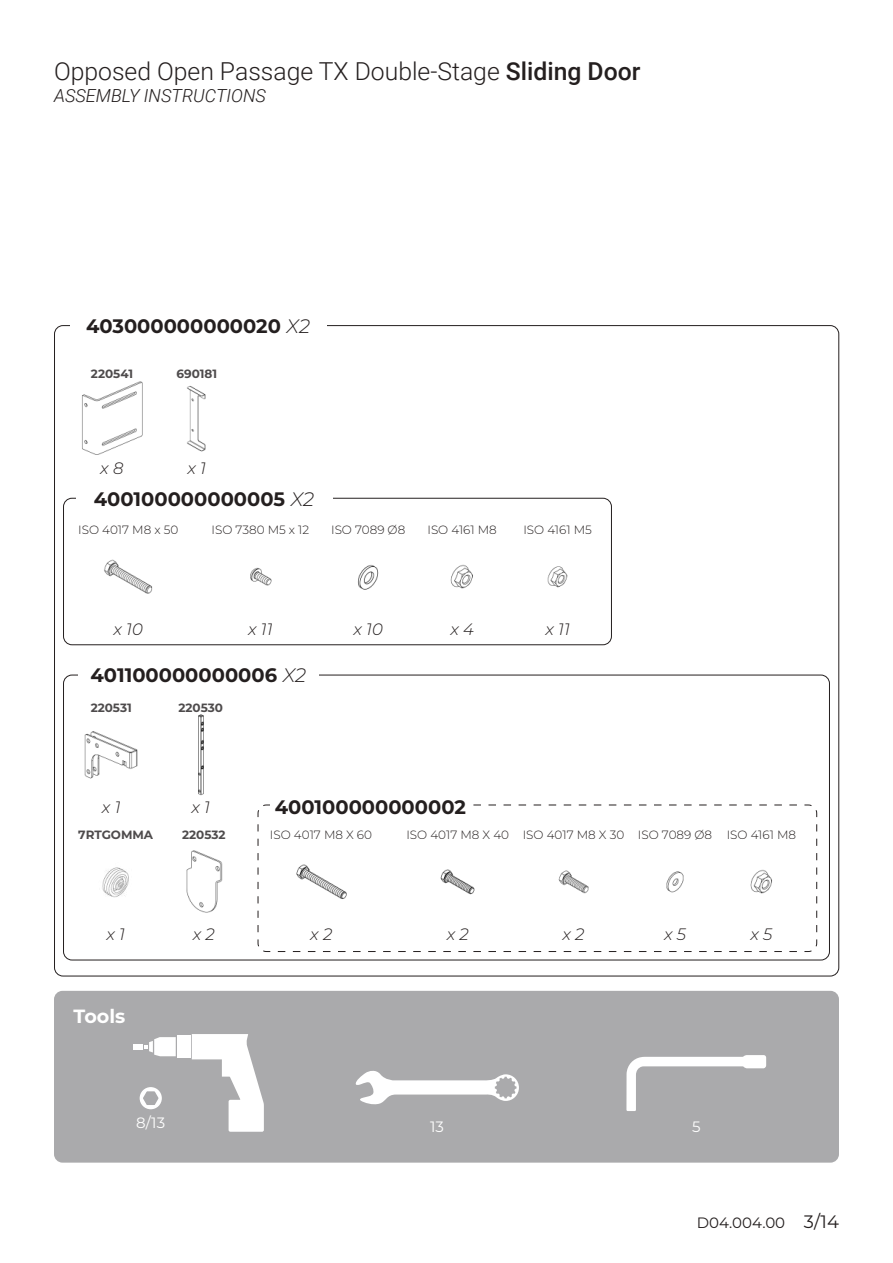
<style>
.page{position:relative;width:893px;height:1263px;background:#fff}
.page>*{position:absolute;margin:0;border:0;box-sizing:border-box;transform-origin:0 0}
.t1{font:300 24.75px "Roboto";color:#241f1f}
.t2{font:700 19.5px "Montserrat";color:#241f1f}
.t3{font:700 19.2px "Montserrat";color:#fff}
.t4{font:italic 300 18px "Roboto";color:#241f1f}
.t5{font:italic 300 16.5px "Montserrat";color:#241f1f}
.t6{font:15px "Montserrat";color:#241f1f}
.t7{font:15px "Montserrat";color:#fff}
.t8{font:300 12px "Montserrat";color:#241f1f}
.t9{font:700 12px "Montserrat";color:#4e4b4c}
.s1{font-weight:500}
.s2{font-weight:300;font-style:italic}
.s3{font-size:18px}
</style>
<div class="page">
<div style="left:54px;top:991px;width:785px;height:171px;background:#aaaaac;border-radius:9px"></div>
<div style="left:134px;top:1044px;width:9px;height:5px;background:#fff"></div>
<svg style="left:144px;top:1037px;width:32px;height:19px"></svg>
<div style="left:177px;top:1035px;width:13px;height:23px;background:#fff"></div>
<svg style="left:192px;top:1034px;width:72px;height:98px"></svg>
<div style="left:140px;top:1087px;width:22px;height:22px;border:2px solid #fff;border-radius:50%"></div>
<svg style="left:140px;top:1088px;width:21px;height:19px"></svg>
<svg style="left:355px;top:1070px;width:164px;height:35px"></svg>
<svg style="left:626px;top:1055px;width:140px;height:56px"></svg>
<svg style="left:258px;top:805px;width:559px;height:147px"></svg>
<div style="left:270px;top:795px;width:201px;height:24px;background:#fff"></div>
<img style="left:84px;top:731px;width:54px;height:48px">
<img style="left:198px;top:714px;width:6px;height:82px">
<img style="left:186px;top:850px;width:37px;height:63px">
<img style="left:102px;top:867px;width:27px;height:31px">
<img style="left:650px;top:839px;width:50px;height:85px">
<div style="left:63px;top:498px;width:549px;height:147px;border:1px solid #241f1f;border-radius:9px"></div>
<img style="left:737px;top:839px;width:49px;height:85px">
<img style="left:450px;top:564px;width:23px;height:25px">
<div style="left:76px;top:487px;width:256px;height:22px;background:#fff"></div>
<img style="left:430px;top:839px;width:55px;height:85px">
<img style="left:294px;top:839px;width:55px;height:85px">
<img style="left:546px;top:839px;width:55px;height:85px">
<img style="left:82px;top:381px;width:61px;height:74px">
<img style="left:187px;top:386px;width:19px;height:66px">
<img style="left:358px;top:565px;width:21px;height:25px">
<img style="left:104px;top:559px;width:49px;height:35px">
<img style="left:250px;top:567px;width:22px;height:19px">
<img style="left:547px;top:566px;width:21px;height:22px">
<h1 class="t1" style="left:54px;top:54px;width:588px">Opposed Open Passage TX Double-Stage <span class="s1">Sliding Door</span></h1>
<h3 class="t4" style="left:54px;top:83px;width:214px">ASSEMBLY INSTRUCTIONS</h3>
<h2 class="t2" style="left:86px;top:312px;width:226px">403000000000020 <span class="s2">X2</span></h2>
<p class="t9" style="left:91px;top:365px;width:44px">220541</p>
<p class="t9" style="left:176px;top:365px;width:42px">690181</p>
<h3 class="t5" style="left:100px;top:457px;width:25px">x 8</h3>
<h3 class="t5" style="left:187px;top:457px;width:20px">x 1</h3>
<h2 class="t2" style="left:94px;top:485px;width:222px">400100000000005 <span class="s2">X2</span></h2>
<p class="t8" style="left:78px;top:521px;width:102px">ISO 4017 M8 x 50</p>
<p class="t8" style="left:212px;top:521px;width:99px">ISO 7380 M5 x 12</p>
<p class="t8" style="left:331px;top:521px;width:76px">ISO 7089 Ø8</p>
<p class="t8" style="left:427px;top:521px;width:71px">ISO 4161 M8</p>
<p class="t8" style="left:523px;top:521px;width:70px">ISO 4161 M5</p>
<h3 class="t5" style="left:114px;top:618px;width:31px">x 10</h3>
<h3 class="t5" style="left:248px;top:618px;width:26px">x 11</h3>
<h2 class="t2" style="left:90px;top:661px;width:217px">401100000000006 <span class="s2">X2</span></h2>
<p class="t9" style="left:91px;top:699px;width:43px">220531</p>
<p class="t9" style="left:178px;top:699px;width:46px">220530</p>
<h3 class="t5" style="left:353px;top:618px;width:31px">x 10</h3>
<h3 class="t5" style="left:450px;top:618px;width:25px">x 4</h3>
<h3 class="t5" style="left:545px;top:618px;width:26px">x 11</h3>
<h3 class="t5" style="left:102px;top:796px;width:20px">x 1</h3>
<h3 class="t5" style="left:191px;top:796px;width:20px">x 1</h3>
<p class="t9" style="left:78px;top:826px;width:76px">7RTGOMMA</p>
<p class="t9" style="left:182px;top:826px;width:45px">220532</p>
<h2 class="t2" style="left:275px;top:793px;width:193px">400100000000002</h2>
<p class="t8" style="left:270px;top:827px;width:104px">ISO 4017 M8 X 60</p>
<p class="t8" style="left:406px;top:827px;width:219px">ISO 4017 M8 X 40 ISO 4017 M8 X 30</p>
<p class="t8" style="left:638px;top:827px;width:160px">ISO 7089 Ø8 ISO 4161 M8</p>
<h3 class="t5" style="left:193px;top:923px;width:24px">x 2</h3>
<h3 class="t5" style="left:310px;top:923px;width:24px">x 2</h3>
<h3 class="t5" style="left:447px;top:923px;width:24px">x 2</h3>
<h3 class="t5" style="left:562px;top:923px;width:24px">x 2</h3>
<h3 class="t5" style="left:106px;top:923px;width:20px">x 1</h3>
<h3 class="t5" style="left:664px;top:923px;width:24px">x 5</h3>
<h3 class="t5" style="left:750px;top:923px;width:24px">x 5</h3>
<h3 class="t3" style="left:74px;top:1003px;width:53px">Tools</h3>
<p class="t7" style="left:136px;top:1113px;width:30px">8/13</p>
<p class="t7" style="left:430px;top:1116px;width:15px">13</p>
<p class="t7" style="left:692px;top:1116px;width:10px">5</p>
<p class="t6" style="left:697px;top:1212px;width:144px">D04.004.00 <span class="s3">3/14</span></p>
</div>
